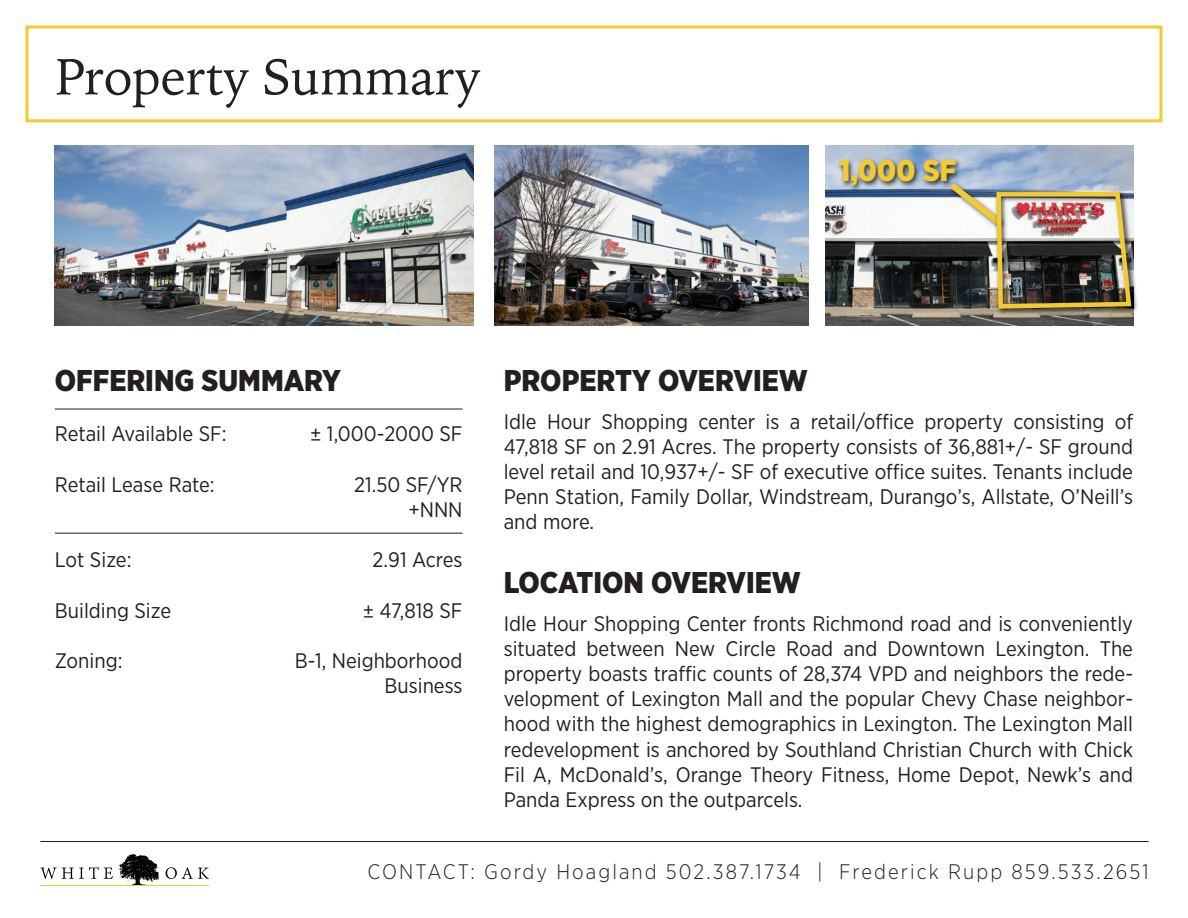
<style>
.page{position:relative;width:1188px;height:918px;background:#fff}
.page>*{position:absolute;margin:0;border:0;box-sizing:border-box;transform-origin:0 0}
.t1{font:51px "Iowan Old Style";color:#231f20}
.t2{font:900 30px "Gotham Narrow";color:#231f20}
.t3{font:900 30px "Gotham Narrow";color:#f2ca31}
.t4{font:21px/25.2px "Gotham Narrow";color:#231f20;text-align:justify}
.t5{font:300 21px "Gotham Narrow";letter-spacing:.1em;color:#231f20}
</style>
<div class="page">
<hr style="left:40px;top:841px;width:1109px;height:1px;background:#231f20">
<hr style="left:55px;top:533px;width:408px;height:1px;background:#231f20">
<hr style="left:55px;top:409px;width:408px;height:1px;background:#231f20">
<svg style="left:40px;top:867px;width:73px;height:12px"></svg>
<svg style="left:166px;top:867px;width:43px;height:12px"></svg>
<svg style="left:119px;top:854px;width:40px;height:31px"></svg>
<hr style="left:40px;top:885px;width:169px;height:1px;background:#f2ca32">
<div style="left:26px;top:26px;width:1136px;height:96px;border:3px solid #f2ca31"></div>
<img style="left:55px;top:145px;width:418px;height:181px">
<img style="left:495px;top:145px;width:313px;height:181px">
<img style="left:825px;top:145px;width:308px;height:181px">
<img style="left:835px;top:152px;width:134px;height:47px">
<img style="left:992px;top:274px;width:146px;height:43px">
<img style="left:944px;top:177px;width:190px;height:134px">
<h1 class="t1" style="left:55px;top:42px;width:427px">Property Summary</h1>
<h2 class="t3" style="left:839px;top:151px;width:118px">1,000 SF</h2>
<h2 class="t2" style="left:55px;top:360px;width:288px">OFFERING SUMMARY</h2>
<p class="t4" style="left:55px;top:421px;width:173px">Retail Available SF:</p>
<p class="t4" style="left:55px;top:471px;width:161px">Retail Lease Rate:</p>
<p class="t4" style="left:310px;top:421px;width:154px">± 1,000-2000 SF</p>
<p class="t4" style="left:354px;top:471px;width:110px;text-align:right">21.50 SF/YR +NNN</p>
<p class="t4" style="left:373px;top:547px;width:91px">2.91 Acres</p>
<p class="t4" style="left:363px;top:597px;width:101px">± 47,818 SF</p>
<p class="t4" style="left:295px;top:648px;width:169px;text-align:right">B-1, Neighborhood<br>Business</p>
<p class="t4" style="left:55px;top:547px;width:78px">Lot Size:</p>
<p class="t4" style="left:55px;top:597px;width:118px">Building Size</p>
<p class="t4" style="left:55px;top:648px;width:69px">Zoning:</p>
<h2 class="t2" style="left:504px;top:360px;width:306px">PROPERTY OVERVIEW</h2>
<p class="t4" style="left:504px;top:408px;width:631px">Idle Hour Shopping center is a retail/office property consisting of 47,818 SF on 2.91 Acres. The property consists of 36,881+/- SF ground level retail and 10,937+/- SF of executive office suites. Tenants include Penn Station, Family Dollar, Windstream, Durango’s, Allstate, O’Neill’s and more.</p>
<h2 class="t2" style="left:504px;top:562px;width:299px">LOCATION OVERVIEW</h2>
<p class="t4" style="left:504px;top:610px;width:631px">Idle Hour Shopping Center fronts Richmond road and is conveniently situated between New Circle Road and Downtown Lexington. The property boasts traffic counts of 28,374 VPD and neighbors the rede&shy;velopment of Lexington Mall and the popular Chevy Chase neighbor&shy;hood with the highest demographics in Lexington. The Lexington Mall redevelopment is anchored by Southland Christian Church with Chick Fil A, McDonald’s, Orange Theory Fitness, Home Depot, Newk’s and Panda Express on the outparcels.</p>
<p class="t5" style="left:368px;top:859px;width:783px">CONTACT: Gordy Hoagland 502.387.1734 | Frederick Rupp 859.533.2651</p>
</div>
